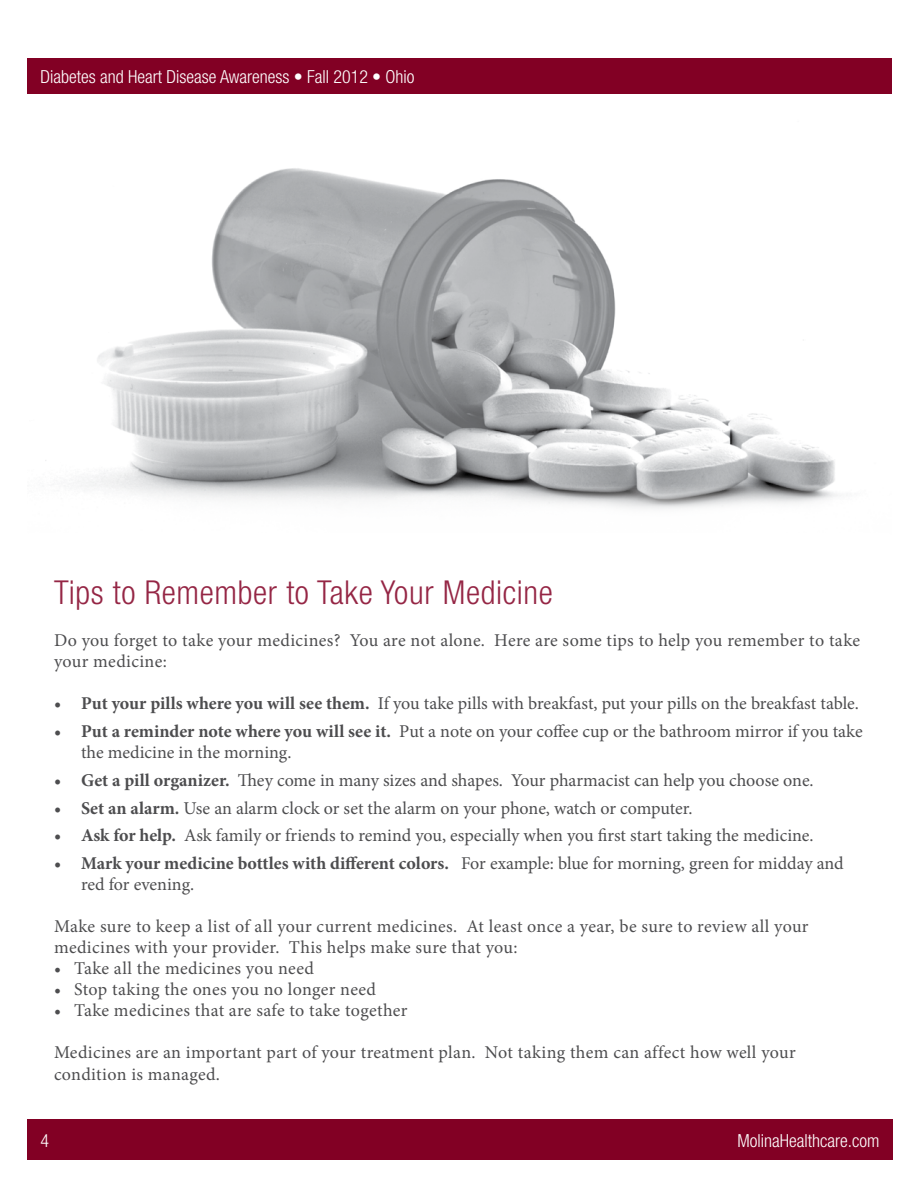
<style>
.page{position:relative;width:918px;height:1188px;background:#fff}
.page>*{position:absolute;margin:0;border:0;box-sizing:border-box;transform-origin:0 0}
.t1{font:300 condensed 33px "Helvetica Neue";letter-spacing:.02em;color:#952645}
.t2{font:18px/21px "Minion Pro";letter-spacing:.01em;color:#4d4d4f}
.t3{font:300 condensed 18px "Helvetica Neue";color:#fff}
.s1{font-weight:700}
</style>
<div class="page">
<div style="left:27px;top:58px;width:864px;height:36px;background:#820024"></div>
<div style="left:27px;top:1119px;width:866px;height:40px;background:#820024"></div>
<img style="left:45px;top:168px;width:793px;height:341px">
<p class="t3" style="left:40px;top:67px;width:376px">Diabetes and Heart Disease Awareness • Fall 2012 • Ohio</p>
<h1 class="t1" style="left:54px;top:573px;width:501px">Tips to Remember to Take Your Medicine</h1>
<p class="t2" style="left:54px;top:630px;width:808px">Do you forget to take your medicines? You are not alone. Here are some tips to help you remember to take your medicine:</p>
<p class="t2" style="left:54px;top:693px;width:806px"><span class="s1">• Put your pills where you will see them.</span> If you take pills with breakfast, put your pills on the breakfast table.</p>
<p class="t2" style="left:81px;top:721px;width:783px;text-indent:-27px"><span class="s1">• Put a reminder note where you will see it.</span> Put a note on your coffee cup or the bathroom mirror if you take the medicine in the morning.</p>
<p class="t2" style="left:54px;top:770px;width:761px"><span class="s1">• Get a pill organizer.</span> They come in many sizes and shapes. Your pharmacist can help you choose one.</p>
<p class="t2" style="left:54px;top:797px;width:640px"><span class="s1">• Set an alarm.</span> Use an alarm clock or set the alarm on your phone, watch or computer.</p>
<p class="t2" style="left:54px;top:825px;width:761px"><span class="s1">• Ask for help.</span> Ask family or friends to remind you, especially when you first start taking the medicine.</p>
<p class="t2" style="left:81px;top:853px;width:764px;text-indent:-27px"><span class="s1">• Mark your medicine bottles with different colors.</span> For example: blue for morning, green for midday and red for evening.</p>
<p class="t2" style="left:54px;top:916px;width:756px">Make sure to keep a list of all your current medicines. At least once a year, be sure to review all your medicines with your provider. This helps make sure that you:</p>
<p class="t2" style="left:54px;top:958px;width:261px">• Take all the medicines you need</p>
<p class="t2" style="left:54px;top:979px;width:324px">• Stop taking the ones you no longer need</p>
<p class="t2" style="left:54px;top:1000px;width:355px">• Take medicines that are safe to take together</p>
<p class="t2" style="left:54px;top:1042px;width:743px;line-height:21.6px">Medicines are an important part of your treatment plan. Not taking them can affect how well your condition is managed.</p>
<p class="t3" style="left:40px;top:1130px;width:10px">4</p>
<p class="t3" style="left:737px;top:1130px;width:143px">MolinaHealthcare.com</p>
</div>
